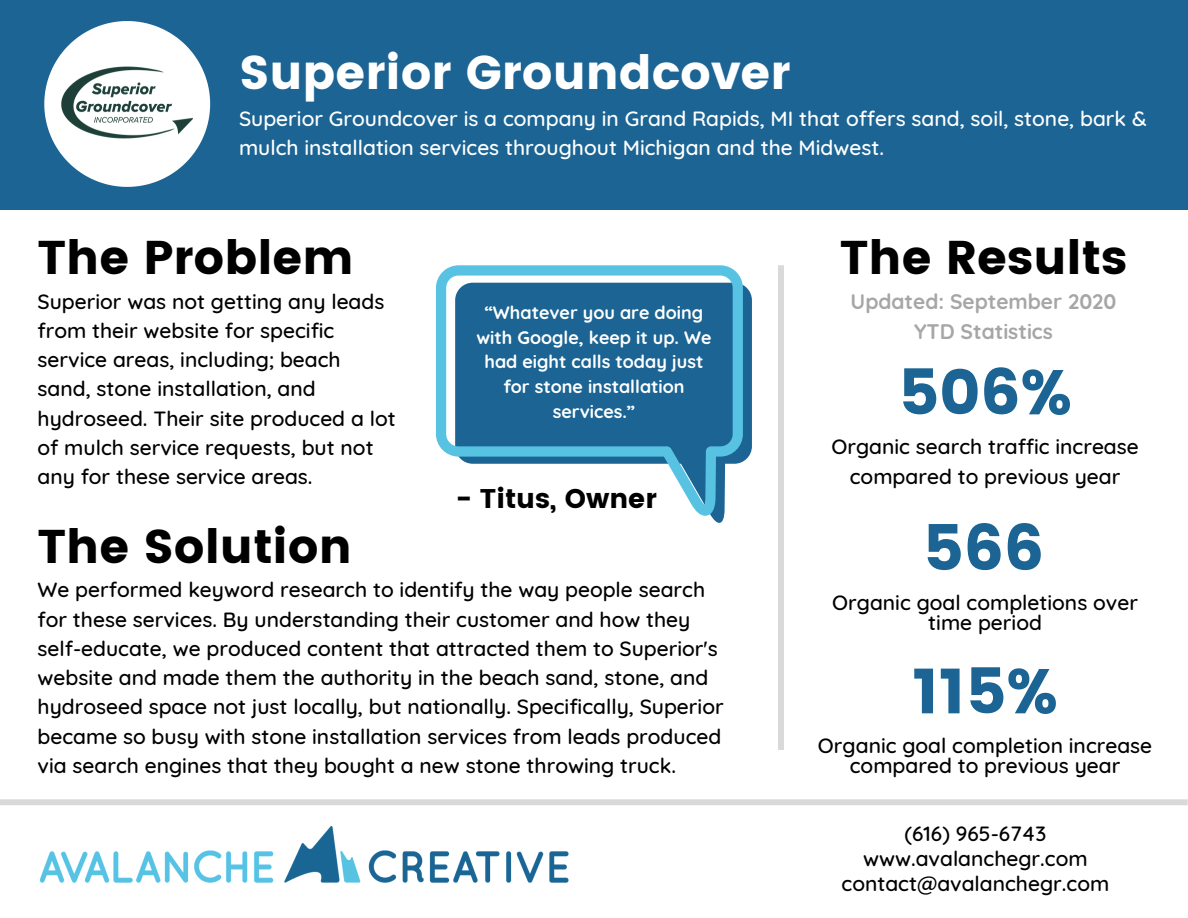
<style>
.page{position:relative;width:1188px;height:918px;background:#fff}
.page>*{position:absolute;margin:0;border:0;box-sizing:border-box;transform-origin:0 0}
.t1{font:63px "Poppins";color:#1b6493}
.t2{font:47.25px "Poppins";color:#000}
.t3{font:47.25px "Poppins";color:#fff}
.t4{font:27px "Poppins";color:#000}
.t5{font:500 21px/29.2px "Quicksand";color:#000;text-align:center}
.t6{font:500 21px/29.2px "Quicksand";color:#fff}
.t7{font:700 21px/29.2px "Quicksand";color:#a6a6a6;text-align:center}
.t8{font:700 18px/24.8px "Quicksand";color:#fff;text-align:center}
</style>
<div class="page">
<div style="left:0;top:0;width:1188px;height:210px;background:#1b6493"></div>
<svg style="left:0;top:799px;width:1188px;height:6px;background:#dadada"></svg>
<div style="left:778px;top:265px;width:6px;height:485px;background:#d9d9d9"></div>
<img style="left:39px;top:826px;width:530px;height:57px">
<svg style="left:44px;top:21px;width:166px;height:166px"></svg>
<svg style="left:711px;top:285px;width:41px;height:238px;fill:#1b6493"></svg>
<svg style="left:436px;top:265px;width:307px;height:251px;fill:#1b6493"></svg>
<img style="left:51px;top:61px;width:153px;height:86px">
<h2 class="t3" style="left:239px;top:46px;width:553px">Superior Groundcover</h2>
<p class="t6" style="left:239px;top:103px;width:909px">Superior Groundcover is a company in Grand Rapids, MI that offers sand, soil, stone, bark &amp; mulch installation services throughout Michigan and the Midwest.</p>
<h2 class="t2" style="left:38px;top:230px;width:318px">The Problem</h2>
<p class="t5" style="left:38px;top:286px;width:360px;text-align:left">Superior was not getting any leads from their website for specific service areas, including; beach sand, stone installation, and hydroseed. Their site produced a lot of mulch service requests, but not any for these service areas.</p>
<p class="t8" style="left:476px;top:300px;width:237px">“Whatever you are doing with Google, keep it up. We had eight calls today just for stone installation services.”</p>
<p class="t4" style="left:456px;top:482px;width:202px">- Titus, Owner</p>
<h2 class="t2" style="left:38px;top:519px;width:316px">The Solution</h2>
<p class="t5" style="left:38px;top:575px;width:688px;text-align:left">We performed keyword research to identify the way people search for these services. By understanding their customer and how they self-educate, we produced content that attracted them to Superior's website and made them the authority in the beach sand, stone, and hydroseed space not just locally, but nationally. Specifically, Superior became so busy with stone installation services from leads produced via search engines that they bought a new stone throwing truck.</p>
<h2 class="t2" style="left:840px;top:230px;width:289px">The Results</h2>
<p class="t7" style="left:851px;top:287px;width:267px">Updated: September 2020<br>YTD Statistics</p>
<h1 class="t1" style="left:898px;top:356px;width:175px">506%</h1>
<p class="t5" style="left:831px;top:432px;width:309px">Organic search traffic increase compared to previous year</p>
<h1 class="t1" style="left:923px;top:511px;width:123px">566</h1>
<p class="t5" style="left:832px;top:592px;width:307px;line-height:20.2px">Organic goal completions over time period</p>
<h1 class="t1" style="left:913px;top:655px;width:147px">115%</h1>
<p class="t5" style="left:818px;top:735px;width:336px;line-height:20.2px">Organic goal completion increase compared to previous year</p>
<p class="t5" style="left:842px;top:821px;width:269px;line-height:24.8px">(616) 965-6743 www.avalanchegr.com contact@avalanchegr.com</p>
</div>
